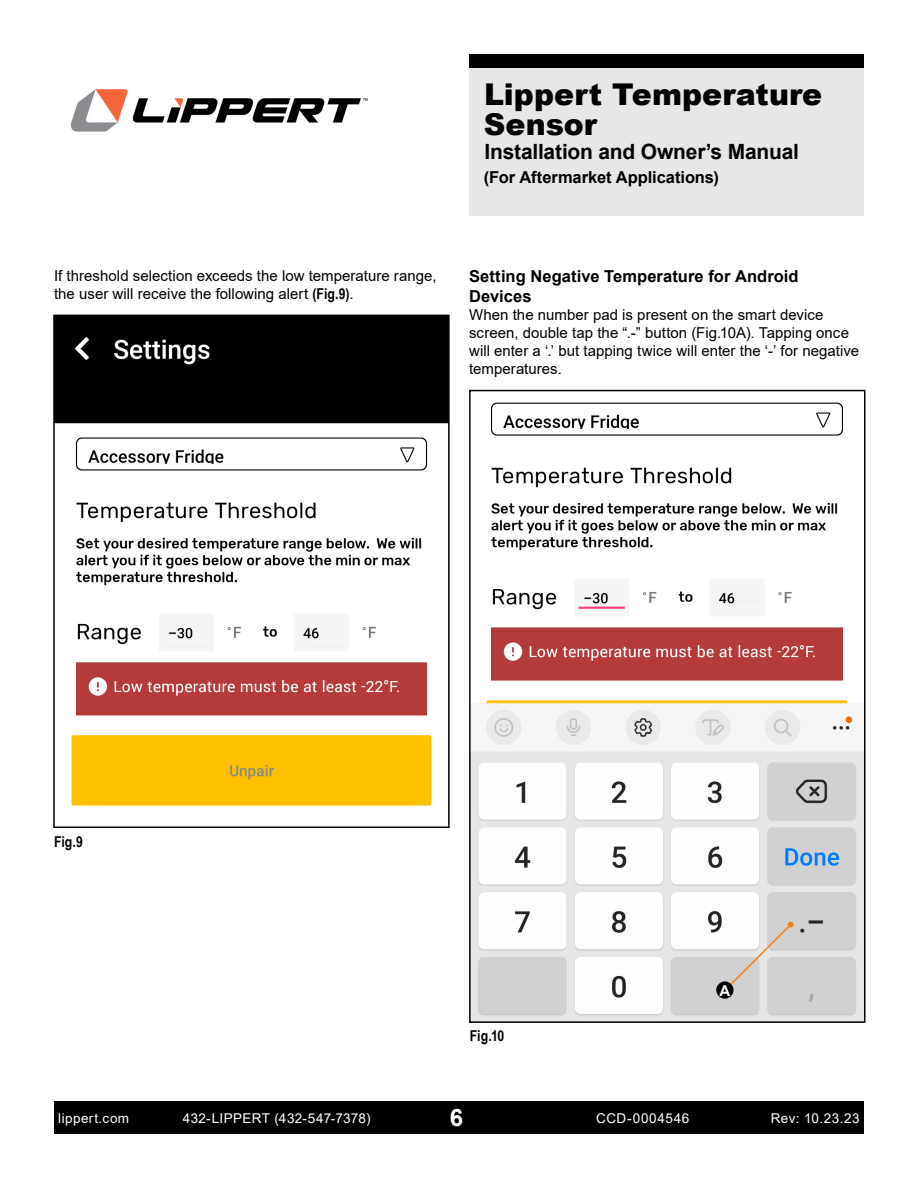
<style>
.page{position:relative;width:918px;height:1188px;background:#fff}
.page>*{position:absolute;margin:0;border:0;box-sizing:border-box;transform-origin:0 0}
.t1{font:900 30px/30px "Arial";letter-spacing:.005em;color:#000}
.t2{font:700 24px "Arial";color:#fff}
.t3{font:700 21px "Arial";letter-spacing:-.01em;color:#000}
.t4{font:700 16.5px/19.5px "Arial";letter-spacing:.005em;color:#000}
.t5{font:15px/18px "Arial";letter-spacing:.005em;color:#000}
.t6{font:700 15px "Arial Narrow";letter-spacing:-.01em;color:#000}
.t7{font:700 15px "Arial";color:#fff}
.t8{font:13.5px "Arial";letter-spacing:.035em;color:#fff}
.s1{font-family:"Arial Narrow";font-weight:700}
</style>
<div class="page">
<div style="left:54px;top:1102px;width:810px;height:32px;background:#000"></div>
<img style="left:70px;top:89px;width:298px;height:43px">
<div style="left:469px;top:54px;width:395px;height:162px;background:#e6e7e8"></div>
<div style="left:469px;top:54px;width:395px;height:14px;background:#000"></div>
<img style="left:56px;top:318px;width:391px;height:488px">
<div style="left:53px;top:315px;width:397px;height:513px;border:2px solid #000"></div>
<img style="left:472px;top:402px;width:391px;height:618px">
<div style="left:469px;top:390px;width:397px;height:633px;border:2px solid #000"></div>
<svg style="left:723px;top:921px;width:71px;height:71px"></svg>
<div style="left:716px;top:981px;width:18px;height:18px;background:#000;border-radius:50%"></div>
<p class="t5" style="left:54px;top:267px;width:384px">If threshold selection exceeds the low temperature range, the user will receive the following alert <span class="s1">(Fig.9)</span>.</p>
<h1 class="t1" style="left:484px;top:79px;width:340px">Lippert Temperature<br>Sensor</h1>
<h3 class="t3" style="left:484px;top:137px;width:316px">Installation and Owner’s Manual</h3>
<p class="t4" style="left:484px;top:168px;width:236px">(For Aftermarket Applications)</p>
<p class="t4" style="left:469px;top:267px;width:331px">Setting Negative Temperature for Android<br>Devices</p>
<p class="t5" style="left:469px;top:305px;width:392px">When the number pad is present on the smart device screen, double tap the “.-” button (Fig.10A). Tapping once will enter a ‘.’ but tapping twice will enter the ‘-’ for negative temperatures.</p>
<p class="t6" style="left:54px;top:831px;width:31px">Fig.9</p>
<p class="t6" style="left:470px;top:1024px;width:36px">Fig.10</p>
<p class="t7" style="left:719px;top:980px;width:12px">A</p>
<p class="t8" style="left:58px;top:1109px;width:72px">lippert.com</p>
<p class="t8" style="left:183px;top:1109px;width:189px">432-LIPPERT (432-547-7378)</p>
<h2 class="t2" style="left:450px;top:1100px;width:15px">6</h2>
<p class="t8" style="left:771px;top:1109px;width:90px">Rev: 10.23.23</p>
<p class="t8" style="left:596px;top:1109px;width:95px">CCD-0004546</p>
</div>
